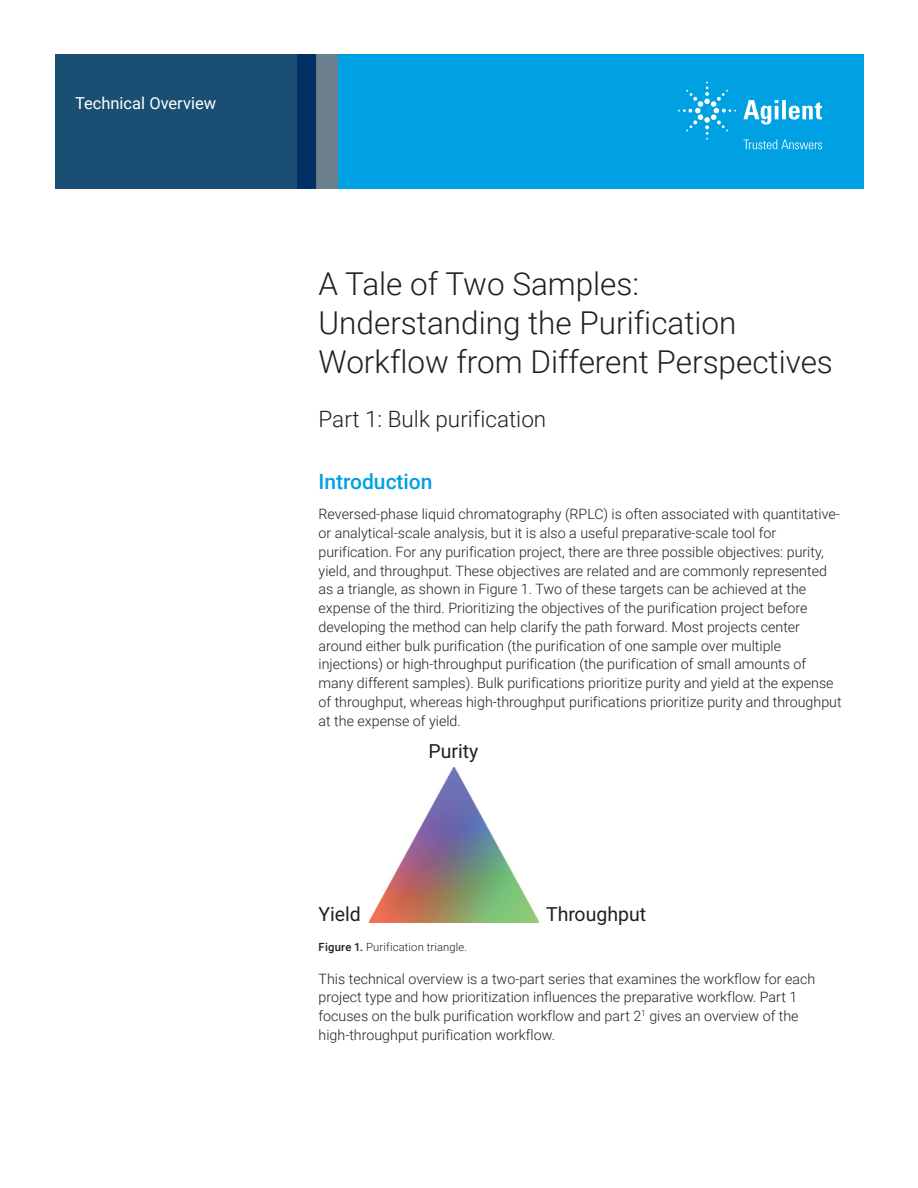
<style>
.page{position:relative;width:918px;height:1188px;background:#fff}
.page>*{position:absolute;margin:0;border:0;box-sizing:border-box;transform-origin:0 0}
.t1{font:300 31.5px/39px "Roboto";color:#231f20}
.Subtitle{font:300 22.5px "Roboto";color:#231f20}
.Header_1{font:500 21px "Roboto";color:#00a1e3}
.t2{font:19.5px "Roboto";color:#231f20}
.Doctype{font:16.5px "Roboto";color:#fff}
.Text{font:300 14.25px/18.8px "Roboto";color:#231f20}
.t3{font:300 11.25px "Roboto";letter-spacing:.015em;color:#231f20}
.s1{font-weight:500}
</style>
<div class="page">
<div style="left:297px;top:54px;width:567px;height:135px;background:#00a1e3"></div>
<svg style="left:55px;top:54px;width:261px;height:135px;background:#184b71"></svg>
<div style="left:316px;top:54px;width:22px;height:135px;background:#6b808c"></div>
<img style="left:369px;top:767px;width:170px;height:155px">
<svg style="left:743px;top:100px;width:79px;height:25px"></svg>
<svg style="left:678px;top:82px;width:58px;height:58px"></svg>
<svg style="left:744px;top:140px;width:78px;height:9px"></svg>
<p class="Doctype" style="left:75px;top:91px;width:143px">Technical Overview</p>
<p class="t1" style="left:319px;top:263px;width:516px">A Tale of Two Samples:<br>Understanding the Purification<br>Workflow from Different Perspectives</p>
<p class="Subtitle" style="left:319px;top:403px;width:229px">Part 1: Bulk purification</p>
<p class="Header_1" style="left:319px;top:467px;width:116px">Introduction</p>
<p class="Text" style="left:319px;top:504px;width:525px">Reversed-phase liquid chromatography (RPLC) is often associated with quantitative&shy;or analytical-scale analysis, but it is also a useful preparative-scale tool for purification. For any purification project, there are three possible objectives: purity, yield, and throughput. These objectives are related and are commonly represented as a triangle, as shown in Figure 1. Two of these targets can be achieved at the expense of the third. Prioritizing the objectives of the purification project before developing the method can help clarify the path forward. Most projects center around either bulk purification (the purification of one sample over multiple injections) or high-throughput purification (the purification of small amounts of many different samples). Bulk purifications prioritize purity and yield at the expense of throughput, whereas high-throughput purifications prioritize purity and throughput at the expense of yield.</p>
<p class="t2" style="left:429px;top:737px;width:51px">Purity</p>
<p class="t2" style="left:319px;top:900px;width:44px">Yield</p>
<p class="t2" style="left:546px;top:900px;width:102px">Throughput</p>
<p class="t3" style="left:319px;top:940px;width:150px"><span class="s1">Figure 1.</span> Purification triangle.</p>
<p class="Text" style="left:319px;top:969px;width:498px">This technical overview is a two-part series that examines the workflow for each project type and how prioritization influences the preparative workflow. Part 1 focuses on the bulk purification workflow and part 2<sup>1</sup> gives an overview of the high‑throughput purification workflow.</p>
</div>
